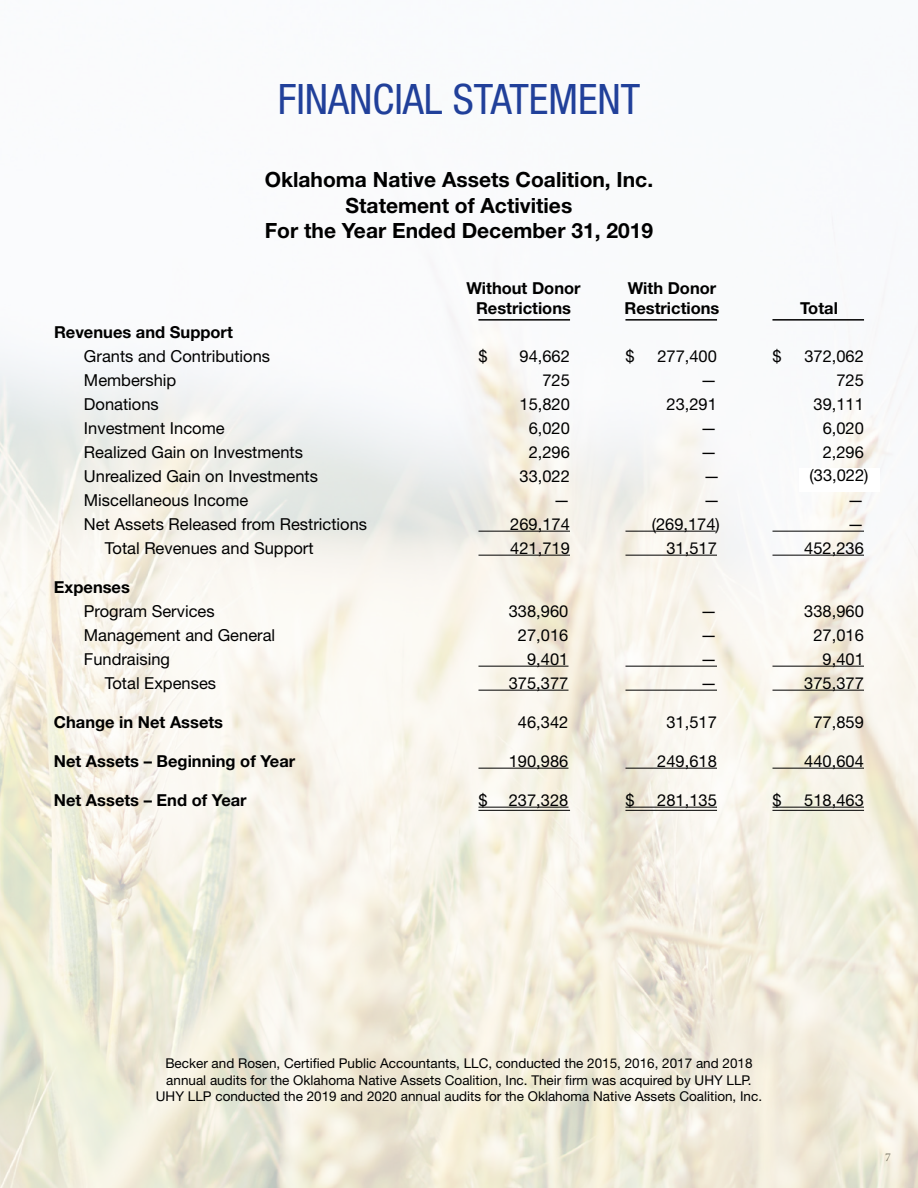
<style>
.page{position:relative;width:918px;height:1188px;background:#fff}
.page>*{position:absolute;margin:0;border:0;box-sizing:border-box;transform-origin:0 0}
.t1{font:condensed 42px "Helvetica Neue";color:#21409a}
.t2{font:700 21px/25.2px "Helvetica Neue";color:#000;text-align:center}
.t3{font:16.5px "Helvetica Neue";color:#000}
.t4{font:700 16.5px "Helvetica Neue";color:#000}
.t5{font:13.5px/16.2px "Helvetica Neue";color:#000;text-align:center}
.t6{font:12px "Minion Pro";color:#58595b}
</style>
<div class="page">
<img style="left:0;top:218px;width:918px;height:970px">
<hr style="left:478px;top:531px;width:92px;height:1px;background:#000">
<hr style="left:626px;top:531px;width:90px;height:1px;background:#000">
<hr style="left:772px;top:531px;width:92px;height:1px;background:#000">
<hr style="left:478px;top:555px;width:92px;height:1px;background:#000">
<hr style="left:626px;top:555px;width:91px;height:1px;background:#000">
<hr style="left:772px;top:555px;width:92px;height:1px;background:#000">
<hr style="left:478px;top:666px;width:90px;height:1px;background:#000">
<hr style="left:626px;top:666px;width:91px;height:1px;background:#000">
<hr style="left:772px;top:666px;width:92px;height:1px;background:#000">
<hr style="left:478px;top:690px;width:90px;height:1px;background:#000">
<hr style="left:626px;top:690px;width:91px;height:1px;background:#000">
<hr style="left:772px;top:690px;width:92px;height:1px;background:#000">
<hr style="left:478px;top:768px;width:90px;height:1px;background:#000">
<hr style="left:626px;top:768px;width:91px;height:1px;background:#000">
<hr style="left:772px;top:768px;width:92px;height:1px;background:#000">
<hr style="left:478px;top:807px;width:90px;height:1px;background:#000">
<hr style="left:626px;top:807px;width:91px;height:1px;background:#000">
<hr style="left:772px;top:807px;width:92px;height:1px;background:#000">
<hr style="left:478px;top:810px;width:92px;height:1px;background:#000">
<hr style="left:478px;top:319px;width:92px;height:2px;background:#000">
<hr style="left:625px;top:810px;width:92px;height:1px;background:#000">
<hr style="left:625px;top:319px;width:92px;height:2px;background:#000">
<hr style="left:772px;top:810px;width:92px;height:1px;background:#000">
<hr style="left:772px;top:319px;width:92px;height:2px;background:#000">
<div style="left:799px;top:468px;width:80px;height:24px;background:#fff"></div>
<h1 class="t1" style="left:278px;top:75px;width:364px">FINANCIAL STATEMENT</h1>
<p class="t2" style="left:265px;top:167px;width:390px">Oklahoma Native Assets Coalition, Inc.<br>Statement of Activities<br>For the Year Ended December 31, 2019</p>
<p class="t4" style="left:466px;top:278px;width:116px">Without Donor</p>
<p class="t4" style="left:628px;top:278px;width:90px">With Donor</p>
<p class="t4" style="left:476px;top:297px;width:96px">Restrictions</p>
<p class="t4" style="left:625px;top:297px;width:96px">Restrictions</p>
<p class="t4" style="left:800px;top:297px;width:39px">Total</p>
<p class="t4" style="left:54px;top:321px;width:180px">Revenues and Support</p>
<p class="t3" style="left:84px;top:346px;width:188px">Grants and Contributions</p>
<p class="t3" style="left:478px;top:346px;width:11px">$</p>
<p class="t3" style="left:520px;top:346px;width:52px">94,662</p>
<p class="t3" style="left:625px;top:346px;width:11px">$</p>
<p class="t3" style="left:657px;top:346px;width:61px">277,400</p>
<p class="t3" style="left:772px;top:346px;width:11px">$</p>
<p class="t3" style="left:804px;top:346px;width:61px">372,062</p>
<p class="t3" style="left:84px;top:370px;width:94px">Membership</p>
<p class="t3" style="left:542px;top:370px;width:29px">725</p>
<p class="t3" style="left:700px;top:370px;width:18px">—</p>
<p class="t3" style="left:836px;top:370px;width:29px">725</p>
<p class="t3" style="left:84px;top:394px;width:76px">Donations</p>
<p class="t3" style="left:520px;top:394px;width:52px">15,820</p>
<p class="t3" style="left:667px;top:394px;width:52px">23,291</p>
<p class="t3" style="left:814px;top:394px;width:52px">39,111</p>
<p class="t3" style="left:84px;top:418px;width:142px">Investment Income</p>
<p class="t3" style="left:529px;top:418px;width:43px">6,020</p>
<p class="t3" style="left:700px;top:418px;width:18px">—</p>
<p class="t3" style="left:823px;top:418px;width:43px">6,020</p>
<p class="t3" style="left:84px;top:442px;width:221px">Realized Gain on Investments</p>
<p class="t3" style="left:529px;top:442px;width:43px">2,296</p>
<p class="t3" style="left:700px;top:442px;width:18px">—</p>
<p class="t3" style="left:823px;top:442px;width:43px">2,296</p>
<p class="t3" style="left:84px;top:466px;width:236px">Unrealized Gain on Investments</p>
<p class="t3" style="left:519px;top:466px;width:52px">33,022</p>
<p class="t3" style="left:703px;top:466px;width:18px">—</p>
<p class="t3" style="left:84px;top:490px;width:166px">Miscellaneous Income</p>
<p class="t3" style="left:553px;top:490px;width:18px">—</p>
<p class="t3" style="left:703px;top:490px;width:18px">—</p>
<p class="t3" style="left:847px;top:490px;width:18px">—</p>
<p class="t3" style="left:84px;top:514px;width:285px">Net Assets Released from Restrictions</p>
<p class="t3" style="left:510px;top:514px;width:61px">269,174</p>
<p class="t3" style="left:652px;top:514px;width:70px">(269,174)</p>
<p class="t3" style="left:847px;top:514px;width:18px">—</p>
<p class="t3" style="left:105px;top:538px;width:210px">Total Revenues and Support</p>
<p class="t3" style="left:510px;top:538px;width:61px">421,719</p>
<p class="t3" style="left:666px;top:538px;width:52px">31,517</p>
<p class="t3" style="left:804px;top:538px;width:61px">452,236</p>
<p class="t4" style="left:54px;top:576px;width:78px">Expenses</p>
<p class="t3" style="left:84px;top:601px;width:132px">Program Services</p>
<p class="t3" style="left:509px;top:601px;width:61px">338,960</p>
<p class="t3" style="left:700px;top:601px;width:18px">—</p>
<p class="t3" style="left:804px;top:601px;width:61px">338,960</p>
<p class="t3" style="left:84px;top:625px;width:193px">Management and General</p>
<p class="t3" style="left:518px;top:625px;width:52px">27,016</p>
<p class="t3" style="left:700px;top:625px;width:18px">—</p>
<p class="t3" style="left:813px;top:625px;width:52px">27,016</p>
<p class="t3" style="left:84px;top:649px;width:88px">Fundraising</p>
<p class="t3" style="left:527px;top:649px;width:43px">9,401</p>
<p class="t3" style="left:700px;top:649px;width:18px">—</p>
<p class="t3" style="left:823px;top:649px;width:43px">9,401</p>
<p class="t3" style="left:105px;top:673px;width:113px">Total Expenses</p>
<p class="t3" style="left:509px;top:673px;width:61px">375,377</p>
<p class="t3" style="left:700px;top:673px;width:18px">—</p>
<p class="t3" style="left:804px;top:673px;width:61px">375,377</p>
<p class="t4" style="left:54px;top:712px;width:171px">Change in Net Assets</p>
<p class="t3" style="left:518px;top:712px;width:52px">46,342</p>
<p class="t3" style="left:666px;top:712px;width:52px">31,517</p>
<p class="t3" style="left:813px;top:712px;width:52px">77,859</p>
<p class="t4" style="left:54px;top:751px;width:243px">Net Assets – Beginning of Year</p>
<p class="t3" style="left:509px;top:751px;width:61px">190,986</p>
<p class="t3" style="left:657px;top:751px;width:61px">249,618</p>
<p class="t3" style="left:804px;top:751px;width:61px">440,604</p>
<p class="t4" style="left:54px;top:790px;width:194px">Net Assets – End of Year</p>
<p class="t3" style="left:478px;top:790px;width:11px">$</p>
<p class="t3" style="left:509px;top:790px;width:61px">237,328</p>
<p class="t3" style="left:625px;top:790px;width:11px">$</p>
<p class="t3" style="left:657px;top:790px;width:61px">281,135</p>
<p class="t3" style="left:772px;top:790px;width:11px">$</p>
<p class="t3" style="left:804px;top:790px;width:61px">518,463</p>
<p class="t3" style="left:810px;top:466px;width:61px">(33,022)</p>
<p class="t5" style="left:156px;top:1055px;width:608px">Becker and Rosen, Certified Public Accountants, LLC, conducted the 2015, 2016, 2017 and 2018 annual audits for the Oklahoma Native Assets Coalition, Inc. Their firm was acquired by UHY LLP.<br>UHY LLP conducted the 2019 and 2020 annual audits for the Oklahoma Native Assets Coalition, Inc.</p>
<p class="t6" style="left:885px;top:1150px;width:7px">7</p>
</div>
